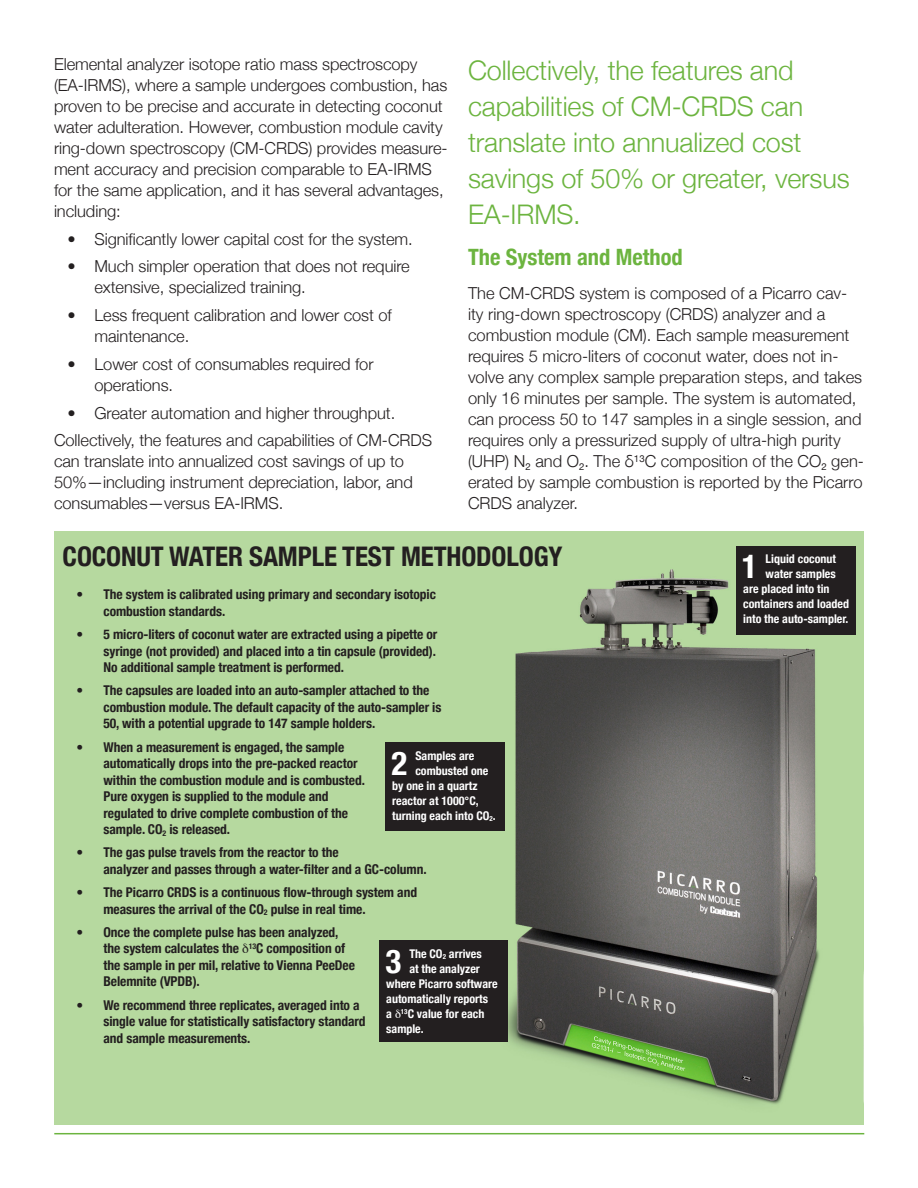
<style>
.page{position:relative;width:918px;height:1188px;background:#fff}
.page>*{position:absolute;margin:0;border:0;box-sizing:border-box;transform-origin:0 0}
.t1{font:700 condensed 33px "Helvetica Neue";color:#fff}
.t2{font:300 27px/36px "Helvetica Neue";letter-spacing:-.005em;color:#6cb43f}
.t3{font:700 condensed 27px "Helvetica Neue";letter-spacing:-.005em;color:#231f20}
.t4{font:700 condensed 22.5px "Helvetica Neue";color:#6cb43f}
.t5{font:300 16.5px/21px "Helvetica Neue";letter-spacing:-.005em;color:#231f20}
.t6{font:700 condensed 13.5px/16.5px "Helvetica Neue";letter-spacing:-.005em;color:#231f20}
.t7{font:700 condensed 12px "Helvetica Neue";color:#fff}
</style>
<div class="page">
<img style="left:54px;top:531px;width:810px;height:594px">
<hr style="left:54px;top:1133px;width:810px;height:1px;background:#6cb43f">
<div style="left:736px;top:546px;width:120px;height:88px;background:#231f20"></div>
<div style="left:386px;top:742px;width:120px;height:89px;background:#231f20"></div>
<div style="left:380px;top:940px;width:128px;height:102px;background:#231f20"></div>
<svg style="left:243px;top:944px;width:5px;height:10px"></svg>
<p class="t5" style="left:54px;top:52px;width:395px">Elemental analyzer isotope ratio mass spectroscopy (EA-IRMS), where a sample undergoes combustion, has proven to be precise and accurate in detecting coconut water adulteration. However, combustion module cavity ring-down spectroscopy (CM-CRDS) provides measure&shy;ment accuracy and precision comparable to EA-IRMS for the same application, and it has several advantages, including:</p>
<p class="t5" style="left:68px;top:227px;width:347px">• Significantly lower capital cost for the system.</p>
<p class="t5" style="left:94px;top:255px;width:317px;text-indent:-27px">• Much simpler operation that does not require extensive, specialized training.</p>
<p class="t5" style="left:94px;top:304px;width:299px;text-indent:-27px">• Less frequent calibration and lower cost of maintenance.</p>
<p class="t5" style="left:94px;top:352px;width:281px;text-indent:-27px">• Lower cost of consumables required for operations.</p>
<p class="t5" style="left:68px;top:401px;width:329px">• Greater automation and higher throughput.</p>
<p class="t5" style="left:54px;top:429px;width:380px">Collectively, the features and capabilities of CM-CRDS can translate into annualized cost savings of up to 50%—including instrument depreciation, labor, and consumables—versus EA-IRMS.</p>
<p class="t2" style="left:468px;top:51px;width:383px">Collectively, the features and capabilities of CM-CRDS can translate into annualized cost savings of 50% or greater, versus<br>EA-IRMS.</p>
<p class="t4" style="left:468px;top:238px;width:216px">The System and Method</p>
<p class="t5" style="left:468px;top:282px;width:397px">The CM-CRDS system is composed of a Picarro cav&shy;ity ring-down spectroscopy (CRDS) analyzer and a combustion module (CM). Each sample measurement requires 5 micro-liters of coconut water, does not in&shy;volve any complex sample preparation steps, and takes only 16 minutes per sample. The system is automated, can process 50 to 147 samples in a single session, and requires only a pressurized supply of ultra-high purity (UHP) N<sub>2</sub> and O<sub>2</sub>. The δ<sup>13</sup>C composition of the CO<sub>2</sub> gen&shy;erated by sample combustion is reported by the Picarro CRDS analyzer.</p>
<p class="t3" style="left:63px;top:534px;width:502px">COCONUT WATER SAMPLE TEST METHODOLOGY</p>
<p class="t6" style="left:104px;top:585px;width:334px;text-indent:-27px">• The system is calibrated using primary and secondary isotopic combustion standards.</p>
<p class="t6" style="left:104px;top:625px;width:335px;text-align:justify;text-indent:-27px">• 5 micro-liters of coconut water are extracted using a pipette or syringe (not provided) and placed into a tin capsule (provided).<br>No additional sample treatment is performed.</p>
<p class="t6" style="left:104px;top:681px;width:339px;text-indent:-27px">• The capsules are loaded into an auto-sampler attached to the combustion module. The default capacity of the auto-sampler is<br>50, with a potential upgrade to 147 sample holders.</p>
<p class="t6" style="left:104px;top:738px;width:263px;text-indent:-27px">• When a measurement is engaged, the sample automatically drops into the pre-packed reactor within the combustion module and is combusted.<br>Pure oxygen is supplied to the module and regulated to drive complete combustion of the sample. CO<sub>2</sub> is released.</p>
<p class="t6" style="left:104px;top:843px;width:325px;text-indent:-27px">• The gas pulse travels from the reactor to the<br>analyzer and passes through a water-filter and a GC-column.</p>
<p class="t6" style="left:104px;top:883px;width:315px;text-indent:-27px">• The Picarro CRDS is a continuous flow-through system and measures the arrival of the CO<sub>2</sub> pulse in real time.</p>
<p class="t6" style="left:104px;top:923px;width:253px;text-indent:-27px">• Once the complete pulse has been analyzed, the system calculates the <sup>13</sup>C composition of the sample in per mil, relative to Vienna PeeDee Belemnite (VPDB).</p>
<p class="t6" style="left:104px;top:996px;width:264px;text-indent:-27px">• We recommend three replicates, averaged into a single value for statistically satisfactory standard and sample measurements.</p>
<p class="t1" style="left:392px;top:736px;width:17px">2</p>
<p class="t7" style="left:415px;top:746px;width:61px">Samples are</p>
<p class="t7" style="left:415px;top:761px;width:75px">combusted one</p>
<p class="t7" style="left:392px;top:776px;width:87px">by one in a quartz</p>
<p class="t7" style="left:392px;top:791px;width:88px">reactor at 1000°C,</p>
<p class="t7" style="left:392px;top:806px;width:105px">turning each into CO<sub>2</sub>.</p>
<p class="t1" style="left:386px;top:934px;width:17px">3</p>
<p class="t7" style="left:409px;top:944px;width:74px">The CO<sub>2</sub> arrives</p>
<p class="t7" style="left:409px;top:959px;width:72px">at the analyzer</p>
<p class="t7" style="left:386px;top:974px;width:113px">where Picarro software</p>
<p class="t7" style="left:386px;top:989px;width:103px">automatically reports</p>
<p class="t7" style="left:386px;top:1004px;width:100px">a <sup>13</sup>C value for each</p>
<p class="t7" style="left:386px;top:1019px;width:39px">sample.</p>
<p class="t1" style="left:742px;top:539px;width:17px">1</p>
<p class="t7" style="left:766px;top:549px;width:72px">Liquid coconut</p>
<p class="t7" style="left:766px;top:564px;width:72px">water samples</p>
<p class="t7" style="left:743px;top:579px;width:88px">are placed into tin</p>
<p class="t7" style="left:743px;top:594px;width:107px">containers and loaded</p>
<p class="t7" style="left:743px;top:609px;width:107px">into the auto-sampler.</p>
</div>
